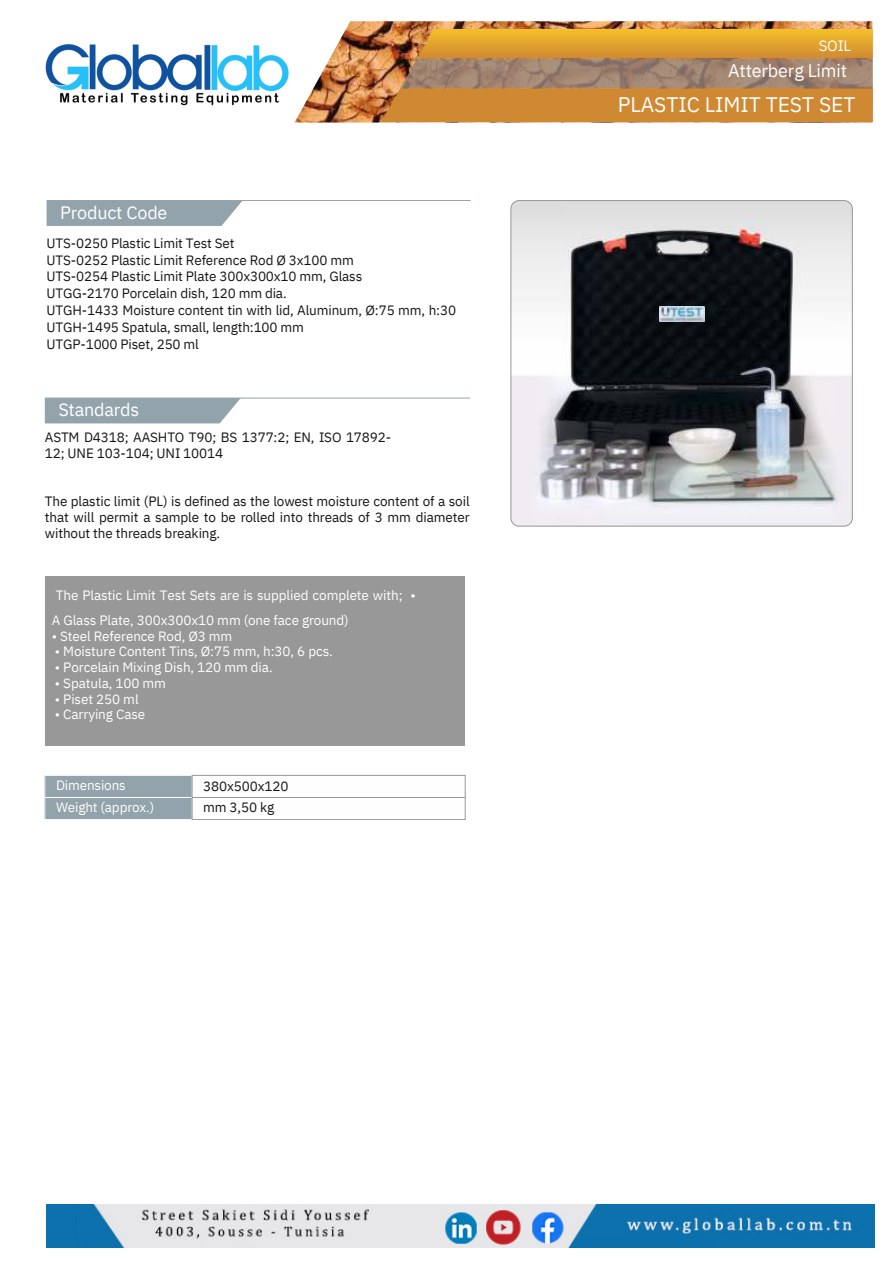
<style>
.page{position:relative;width:894px;height:1264px;background:#fff}
.page>*{position:absolute;margin:0;border:0;box-sizing:border-box;transform-origin:0 0}
.t1{font:21px "IBM Plex Sans";color:#fefefe}
.t2{font:18px "IBM Plex Sans";letter-spacing:-.01em;color:#fefefe}
.t3{font:15px "IBM Plex Sans";color:#fefefe}
.t4{font:13.5px/15.8px "IBM Plex Sans";letter-spacing:-.01em;color:#141515}
.t5{font:13.5px/24.8px "IBM Plex Sans";letter-spacing:-.01em;color:#fefefe}
</style>
<div class="page">
<div style="left:45px;top:399px;width:195px;height:24px;background:#93a3ac"></div>
<hr style="left:45px;top:398px;width:425px;height:1px;background:#93a3ac">
<div style="left:45px;top:575px;width:419px;height:170px;background:#989898"></div>
<div style="left:45px;top:775px;width:147px;height:22px;background:#93a3ac"></div>
<div style="left:45px;top:775px;width:147px;height:22px;border:1px solid #fefefe"></div>
<div style="left:45px;top:797px;width:147px;height:22px;background:#93a3ac"></div>
<div style="left:45px;top:797px;width:147px;height:22px;border:1px solid #fefefe"></div>
<div style="left:192px;top:775px;width:273px;height:22px;border:1px solid #989898"></div>
<div style="left:192px;top:797px;width:273px;height:22px;border:1px solid #989898"></div>
<img style="left:510px;top:200px;width:342px;height:326px;border-radius:8px">
<img style="left:659px;top:306px;width:45px;height:16px">
<div style="left:47px;top:201px;width:195px;height:25px;background:#93a3ac"></div>
<hr style="left:47px;top:200px;width:423px;height:1px;background:#93a3ac">
<div style="left:510px;top:200px;width:342px;height:326px;border:1px solid #989898;border-radius:8px"></div>
<img style="left:295px;top:21px;width:577px;height:101px">
<svg style="left:381px;top:29px;width:491px;height:93px;background:#c38d44"></svg>
<img style="left:45px;top:44px;width:243px;height:62px">
<img style="left:47px;top:1204px;width:826px;height:43px">
<p class="t2" style="left:60px;top:200px;width:109px">Product Code</p>
<p class="t4" style="left:47px;top:235px;width:189px">UTS-0250 Plastic Limit Test Set</p>
<p class="t4" style="left:47px;top:251px;width:309px">UTS-0252 Plastic Limit Reference Rod Ø 3x100 mm</p>
<p class="t4" style="left:47px;top:268px;width:317px">UTS-0254 Plastic Limit Plate 300x300x10 mm, Glass</p>
<p class="t4" style="left:47px;top:285px;width:241px">UTGG-2170 Porcelain dish, 120 mm dia.</p>
<p class="t4" style="left:47px;top:302px;width:411px;line-height:16.8px">UTGH-1433 Moisture content tin with lid, Aluminum, Ø:75 mm, h:30<br>UTGH-1495 Spatula, small, length:100 mm</p>
<p class="t4" style="left:47px;top:336px;width:154px">UTGP-1000 Piset, 250 ml</p>
<h1 class="t2" style="left:58px;top:397px;width:82px">Standards</h1>
<p class="t4" style="left:45px;top:429px;width:348px">ASTM D4318; AASHTO T90; BS 1377:2; EN, ISO 17892-<br>12; UNE 103-104; UNI 10014</p>
<h4 class="t4" style="left:45px;top:493px;width:426px;text-align:justify">The plastic limit (PL) is defined as the lowest moisture content of a soil that will permit a sample to be rolled into threads of 3 mm diameter without the threads breaking.</h4>
<p class="t5" style="left:52px;top:582px;width:365px">The Plastic Limit Test Sets are is supplied complete with; •<br>A Glass Plate, 300x300x10 mm (one face ground)</p>
<p class="t5" style="left:52px;top:623px;width:182px">• Steel Reference Rod, Ø3 mm</p>
<p class="t5" style="left:55px;top:639px;width:279px">• Moisture Content Tins, Ø:75 mm, h:30, 6 pcs.</p>
<p class="t5" style="left:55px;top:654px;width:219px">• Porcelain Mixing Dish, 120 mm dia.</p>
<p class="t5" style="left:55px;top:670px;width:113px">• Spatula, 100 mm</p>
<p class="t5" style="left:55px;top:686px;width:85px">• Piset 250 ml</p>
<h2 class="t5" style="left:55px;top:702px;width:92px">• Carrying Case</h2>
<p class="t5" style="left:56px;top:774px;width:100px;line-height:21.3px">Dimensions<br>Weight (approx.)</p>
<p class="t4" style="left:203px;top:774px;width:87px;line-height:21.3px">380x500x120 mm 3,50 kg</p>
<p class="t3" style="left:818px;top:35px;width:34px">SOIL</p>
<h2 class="t2" style="left:728px;top:59px;width:120px">Atterberg Limit</h2>
<p class="t1" style="left:617px;top:91px;width:239px">PLASTIC LIMIT TEST SET</p>
</div>
